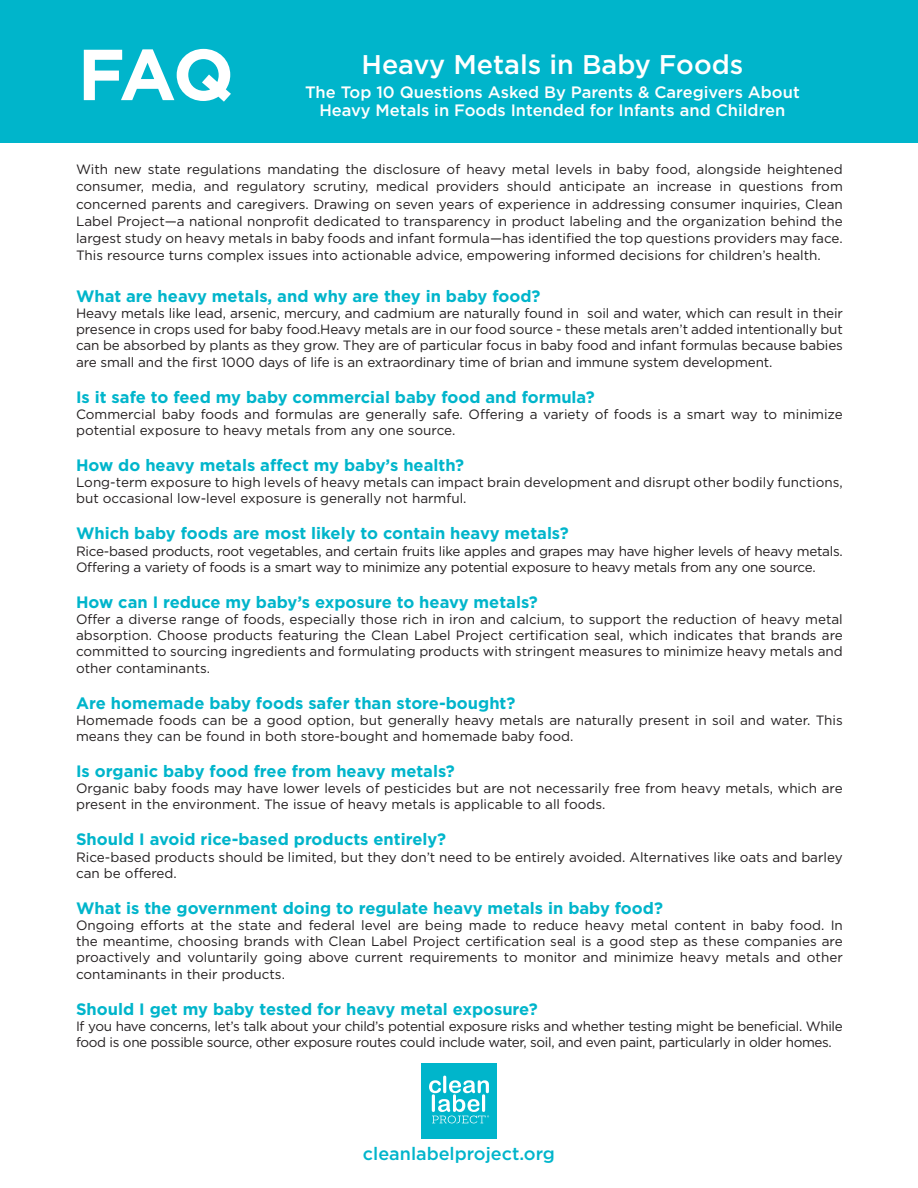
<style>
.page{position:relative;width:918px;height:1188px;background:#fff}
.page>*{position:absolute;margin:0;border:0;box-sizing:border-box;transform-origin:0 0}
.t1{font:700 72px "Gotham";color:#fff}
.t2{font:500 27px "Gotham";color:#fff}
.t3{font:500 18px "Gotham";color:#00b5cb}
.t4{font:700 16.5px "Gotham";color:#00b5cb}
.t5{font:500 16.5px/18px "Gotham";color:#fff;text-align:center}
.t6{font:13.5px/16.2px "Gotham";color:#231f20}
.t7{font:13.5px/16.2px "Gotham";letter-spacing:-.025em;color:#231f20}
.t8{font:13.5px/16.2px "Gotham";letter-spacing:-.02em;color:#231f20}
</style>
<div class="page">
<div style="left:0;top:0;width:918px;height:143px;background:#00b5cb"></div>
<div style="left:422px;top:1063px;width:75px;height:75px;background:#00b5cb"></div>
<svg style="left:429px;top:1076px;width:60px;height:47px"></svg>
<p class="t1" style="left:78px;top:27px;width:158px">FAQ</p>
<p class="t2" style="left:361px;top:46px;width:383px">Heavy Metals in Baby Foods</p>
<p class="t5" style="left:305px;top:83px;width:496px">The Top 10 Questions Asked By Parents &amp; Caregivers About<br>Heavy Metals in Foods Intended for Infants and Children</p>
<p class="t6" style="left:76px;top:160px;width:768px;line-height:17.2px;text-align:justify">With new state regulations mandating the disclosure of heavy metal levels in baby food, alongside heightened consumer, media, and regulatory scrutiny, medical providers should anticipate an increase in questions from concerned parents and caregivers. Drawing on seven years of experience in addressing consumer inquiries, Clean Label Project—a national nonprofit dedicated to transparency in product labeling and the organization behind the largest study on heavy metals in baby foods and infant formula—has identified the top questions providers may face.<br>This resource turns complex issues into actionable advice, empowering informed decisions for children’s health.</p>
<p class="t4" style="left:76px;top:285px;width:466px">What are heavy metals, and why are they in baby food?</p>
<p class="t6" style="left:76px;top:305px;width:768px;text-align:justify">Heavy metals like lead, arsenic, mercury, and cadmium are naturally found in soil and water, which can result in their presence in crops used for baby food.Heavy metals are in our food source - these metals aren’t added intentionally but can be absorbed by plants as they grow. They are of particular focus in baby food and infant formulas because babies are small and the first 1000 days of life is an extraordinary time of brian and immune system development.</p>
<p class="t4" style="left:76px;top:386px;width:520px">Is it safe to feed my baby commercial baby food and formula?</p>
<p class="t6" style="left:76px;top:406px;width:768px">Commercial baby foods and formulas are generally safe. Offering a variety of foods is a smart way to minimize potential exposure to heavy metals from any one source.</p>
<p class="t4" style="left:76px;top:454px;width:390px">How do heavy metals affect my baby’s health?</p>
<p class="t6" style="left:76px;top:474px;width:768px">Long-term exposure to high levels of heavy metals can impact brain development and disrupt other bodily functions, but occasional low-level exposure is generally not harmful.</p>
<p class="t4" style="left:76px;top:523px;width:494px">Which baby foods are most likely to contain heavy metals?</p>
<p class="t8" style="left:76px;top:542px;width:768px">Rice-based products, root vegetables, and certain fruits like apples and grapes may have higher levels of heavy metals.<br>Offering a variety of foods is a smart way to minimize any potential exposure to heavy metals from any one source.</p>
<p class="t4" style="left:76px;top:591px;width:463px">How can I reduce my baby’s exposure to heavy metals?</p>
<p class="t6" style="left:76px;top:611px;width:768px;text-align:justify">Offer a diverse range of foods, especially those rich in iron and calcium, to support the reduction of heavy metal absorption. Choose products featuring the Clean Label Project certification seal, which indicates that brands are committed to sourcing ingredients and formulating products with stringent measures to minimize heavy metals and other contaminants.</p>
<p class="t4" style="left:76px;top:692px;width:441px">Are homemade baby foods safer than store-bought?</p>
<p class="t6" style="left:76px;top:712px;width:768px">Homemade foods can be a good option, but generally heavy metals are naturally present in soil and water. This means they can be found in both store-bought and homemade baby food.</p>
<p class="t4" style="left:76px;top:760px;width:380px">Is organic baby food free from heavy metals?</p>
<p class="t6" style="left:76px;top:780px;width:768px">Organic baby foods may have lower levels of pesticides but are not necessarily free from heavy metals, which are present in the environment. The issue of heavy metals is applicable to all foods.</p>
<p class="t4" style="left:76px;top:829px;width:372px">Should I avoid rice-based products entirely?</p>
<p class="t6" style="left:76px;top:848px;width:768px">Rice-based products should be limited, but they don’t need to be entirely avoided. Alternatives like oats and barley can be offered.</p>
<p class="t4" style="left:76px;top:897px;width:588px">What is the government doing to regulate heavy metals in baby food?</p>
<p class="t6" style="left:76px;top:917px;width:768px;text-align:justify">Ongoing efforts at the state and federal level are being made to reduce heavy metal content in baby food. In the meantime, choosing brands with Clean Label Project certification seal is a good step as these companies are proactively and voluntarily going above current requirements to monitor and minimize heavy metals and other contaminants in their products.</p>
<p class="t4" style="left:76px;top:998px;width:463px">Should I get my baby tested for heavy metal exposure?</p>
<p class="t7" style="left:76px;top:1018px;width:768px">If you have concerns, let’s talk about your child’s potential exposure risks and whether testing might be beneficial. While food is one possible source, other exposure routes could include water, soil, and even paint, particularly in older homes.</p>
<p class="t3" style="left:363px;top:1142px;width:194px">cleanlabelproject.org</p>
</div>
